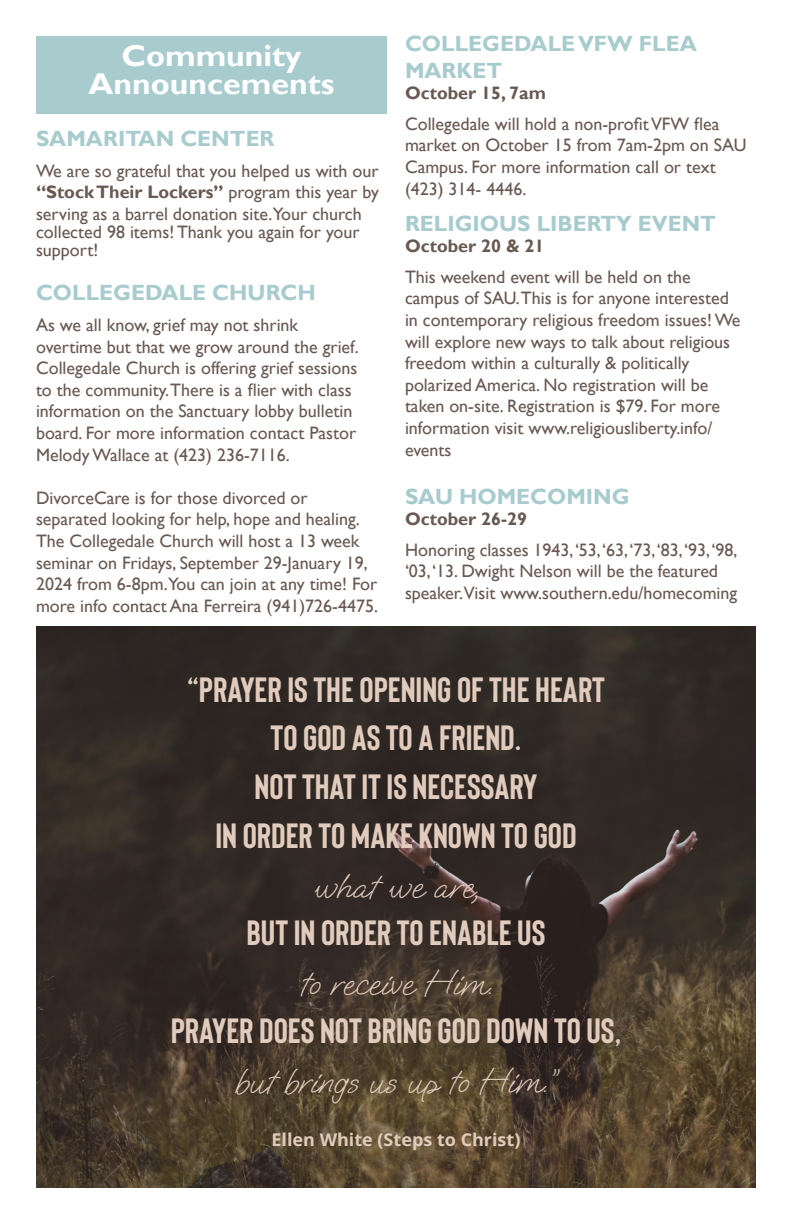
<style>
.page{position:relative;width:792px;height:1224px;background:#fff}
.page>*{position:absolute;margin:0;border:0;box-sizing:border-box;transform-origin:0 0}
.t1{font:700 35px/48.8px "Bison";color:#e1cbbc;text-align:center}
.t2{font:700 30px "Gill Sans";color:#fff;scale:1.06 1}
.Announcments_BODY{font:700 22px/26.4px "Gill Sans";color:#a8cbcd}
.Announcements_TITLE{font:700 22px "Gill Sans";color:#a8cbcd}
.Announcments_BODY-2{font:18px/21.6px "Gill Sans";color:#685952}
.Announcments_BODY-3{font:700 18px "Gill Sans";color:#685952}
.t3{font:700 17.6px "Open Sans";color:#e1cbbc}
.s1{font-weight:700}
.s2{font-family:"Oooh Baby";font-weight:400}
</style>
<div class="page">
<div style="left:36px;top:36px;width:351px;height:78px;background:#a8cbcd"></div>
<img style="left:36px;top:626px;width:720px;height:562px">
<p class="t2" style="left:122px;top:38px;width:171px">Community</p>
<p class="t2" style="left:89px;top:66px;width:234px">Announcements</p>
<p class="Announcements_TITLE" style="left:36px;top:126px;width:240px">SAMARITAN CENTER</p>
<p class="Announcments_BODY-2" style="left:36px;top:160px;width:345px;text-align:justify">We are so grateful that you helped us with our <span class="s1">“Stock Their Lockers”</span> program this year by serving as a barrel donation site.Your church</p>
<p class="Announcments_BODY-2" style="left:36px;top:223px;width:325px;line-height:18px">collected 98 items! Thank you again for your support!</p>
<p class="Announcements_TITLE" style="left:36px;top:280px;width:281px">COLLEGEDALE CHURCH</p>
<p class="Announcments_BODY-2" style="left:36px;top:315px;width:324px">As we all know, grief may not shrink overtime but that we grow around the grief.<br>Collegedale Church is offering grief sessions to the community.There is a flier with class information on the Sanctuary lobby bulletin board. For more information contact Pastor Melody Wallace at (423) 236-7116.</p>
<p class="Announcments_BODY-2" style="left:36px;top:487px;width:343px">DivorceCare is for those divorced or separated looking for help, hope and healing.<br>The Collegedale Church will host a 13 week seminar on Fridays, September 29-January 19, 2024 from 6-8pm.You can join at any time! For more info contact Ana Ferreira (941)726-4475.</p>
<p class="Announcments_BODY" style="left:405px;top:31px;width:293px">COLLEGEDALE VFW FLEA<br>MARKET</p>
<p class="Announcments_BODY-3" style="left:405px;top:82px;width:142px">October 15, 7am</p>
<p class="Announcments_BODY-2" style="left:405px;top:113px;width:343px">Collegedale will hold a non-profit VFW flea market on October 15 from 7am-2pm on SAU Campus. For more information call or text (423) 314- 4446.</p>
<p class="Announcments_BODY" style="left:405px;top:211px;width:313px">RELIGIOUS LIBERTY EVENT</p>
<p class="Announcments_BODY-3" style="left:405px;top:235px;width:141px">October 20 &amp; 21</p>
<p class="Announcments_BODY-2" style="left:405px;top:266px;width:337px">This weekend event will be held on the campus of SAU.This is for anyone interested in contemporary religious freedom issues! We will explore new ways to talk about religious freedom within a culturally &amp; politically polarized America. No registration will be taken on-site. Registration is $79. For more information visit www.religiousliberty.info/ events</p>
<p class="Announcments_BODY" style="left:405px;top:484px;width:226px">SAU HOMECOMING</p>
<p class="Announcments_BODY-3" style="left:405px;top:508px;width:123px">October 26-29</p>
<p class="Announcments_BODY-2" style="left:405px;top:539px;width:334px">Honoring classes 1943, ‘53, ‘63, ‘73, ‘83, ‘93, ‘98, ‘03, ‘13. Dwight Nelson will be the featured speaker.Visit www.southern.edu/homecoming</p>
<p class="t1" style="left:171px;top:665px;width:452px">“PRAYER IS THE OPENING OF THE HEART<br>TO GOD AS TO A FRIEND.<br>NOT THAT IT IS NECESSARY<br>IN ORDER TO MAKE KNOWN TO GOD<br><span class="s2">what we are,<br></span>BUT IN ORDER TO ENABLE US<br><span class="s2">to receive Him.<br></span>PRAYER DOES NOT BRING GOD DOWN TO US, <span class="s2">but brings us up to Him.”</span></p>
<p class="t3" style="left:272px;top:1128px;width:250px">Ellen White (Steps to Christ)</p>
</div>
